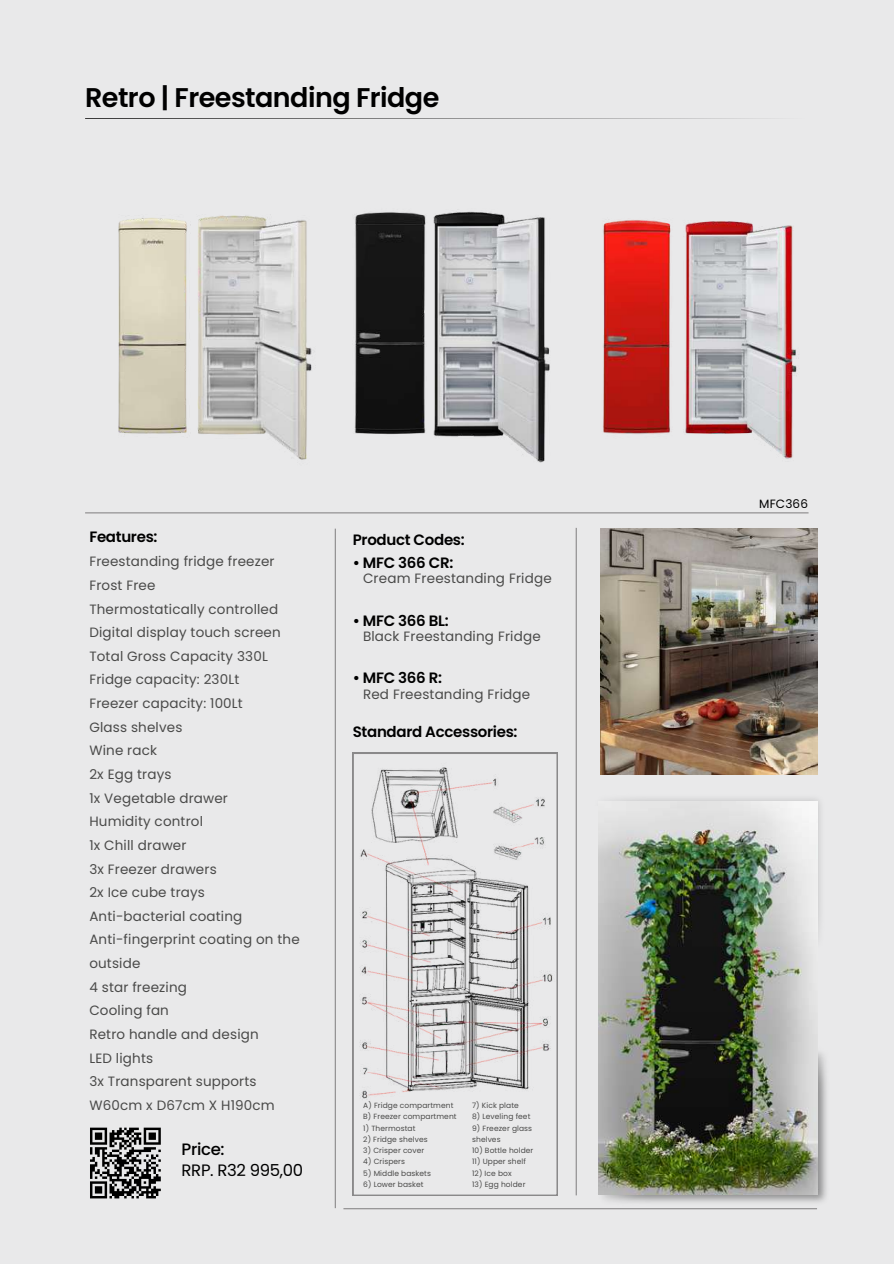
<style>
.page{position:relative;width:894px;height:1264px;background:#fff}
.page>*{position:absolute;margin:0;border:0;box-sizing:border-box;transform-origin:0 0}
.t1{font:600 27px "Poppins";letter-spacing:-.02em;color:#000}
.t2{font:16.5px "Poppins";letter-spacing:-.02em;color:#000}
.t3{font:500 16.5px "Poppins";letter-spacing:-.02em;color:#000}
.t4{font:600 15px "Poppins";letter-spacing:-.02em;color:#000}
.t5{font:13.5px/23.7px "Poppins";letter-spacing:.01em;color:#4a4a49}
.t6{font:12px "Poppins";letter-spacing:.01em;color:#000}
.t7{font:7.5px/11.2px "Poppins";letter-spacing:.01em;color:#4a4a49}
</style>
<div class="page">
<div style="left:0;top:0;width:893px;height:1263px;background:#e9e9ea"></div>
<img style="left:600px;top:528px;width:217px;height:246px">
<svg style="left:85px;top:118px;width:683px;height:1px"></svg>
<hr style="left:334px;top:528px;width:2px;height:680px;background:#8a898a">
<hr style="left:575px;top:528px;width:1px;height:667px;background:#8a898a">
<hr style="left:343px;top:1208px;width:473px;height:1px;background:#8a898a">
<hr style="left:85px;top:512px;width:723px;height:1px;background:#8a898a">
<svg style="left:352px;top:753px;width:205px;height:442px"></svg>
<img style="left:354px;top:212px;width:69px;height:223px">
<img style="left:423px;top:211px;width:127px;height:252px">
<img style="left:603px;top:220px;width:68px;height:214px">
<img style="left:685px;top:221px;width:114px;height:238px">
<img style="left:118px;top:218px;width:73px;height:216px">
<img style="left:197px;top:215px;width:115px;height:245px">
<img style="left:352px;top:763px;width:206px;height:337px">
<img style="left:598px;top:1044px;width:229px;height:159px">
<img style="left:612px;top:798px;width:209px;height:136px">
<img style="left:598px;top:801px;width:218px;height:392px">
<svg style="left:90px;top:1127px;width:71px;height:72px"></svg>
<h1 class="t1" style="left:85px;top:79px;width:355px">Retro | Freestanding Fridge</h1>
<p class="t4" style="left:89px;top:526px;width:70px">Features:</p>
<p class="t4" style="left:352px;top:529px;width:113px">Product Codes:</p>
<p class="t5" style="left:363px;top:566px;width:190px">Cream Freestanding Fridge</p>
<p class="t5" style="left:89px;top:549px;width:212px">Freestanding fridge freezer<br>Frost Free<br>Thermostatically controlled<br>Digital display touch screen<br>Total Gross Capacity 330L<br>Fridge capacity: 230Lt<br>Freezer capacity: 100Lt<br>Glass shelves<br>Wine rack<br>2x Egg trays<br>1x Vegetable drawer<br>Humidity control<br>1x Chill drawer<br>3x Freezer drawers<br>2x Ice cube trays<br>Anti-bacterial coating<br>Anti-fingerprint coating on the outside<br>4 star freezing<br>Cooling fan<br>Retro handle and design<br>LED lights<br>3x Transparent supports<br>W60cm x D67cm X H190cm</p>
<p class="t4" style="left:352px;top:552px;width:102px">• MFC 366 CR:</p>
<p class="t4" style="left:352px;top:610px;width:97px">• MFC 366 BL:</p>
<p class="t5" style="left:363px;top:624px;width:179px">Black Freestanding Fridge</p>
<p class="t4" style="left:352px;top:667px;width:91px">• MFC 366 R:</p>
<p class="t5" style="left:363px;top:682px;width:169px">Red Freestanding Fridge</p>
<p class="t4" style="left:352px;top:721px;width:166px">Standard Accessories:</p>
<p class="t7" style="left:363px;top:1099px;width:95px">A) Fridge compartment<br>B) Freezer compartment</p>
<p class="t7" style="left:363px;top:1122px;width:54px">1) Thermostat</p>
<p class="t7" style="left:363px;top:1133px;width:66px">2) Fridge shelves</p>
<p class="t7" style="left:363px;top:1144px;width:63px">3) Crisper cover</p>
<p class="t7" style="left:363px;top:1156px;width:43px">4) Crispers</p>
<p class="t7" style="left:363px;top:1167px;width:69px">5) Middle baskets</p>
<p class="t7" style="left:363px;top:1178px;width:62px">6) Lower basket</p>
<p class="t7" style="left:472px;top:1099px;width:48px">7) Kick plate</p>
<p class="t7" style="left:472px;top:1111px;width:60px">8) Leveling feet</p>
<p class="t7" style="left:472px;top:1122px;width:62px">9) Freezer glass shelves</p>
<p class="t7" style="left:472px;top:1144px;width:63px">10) Bottle holder</p>
<p class="t7" style="left:472px;top:1156px;width:55px">11) Upper shelf</p>
<p class="t7" style="left:472px;top:1167px;width:41px">12) Ice box</p>
<p class="t7" style="left:472px;top:1178px;width:55px">13) Egg holder</p>
<p class="t3" style="left:181px;top:1137px;width:44px">Price:</p>
<p class="t2" style="left:181px;top:1158px;width:123px">RRP. R32 995,00</p>
<p class="t6" style="left:759px;top:495px;width:50px">MFC366</p>
</div>
